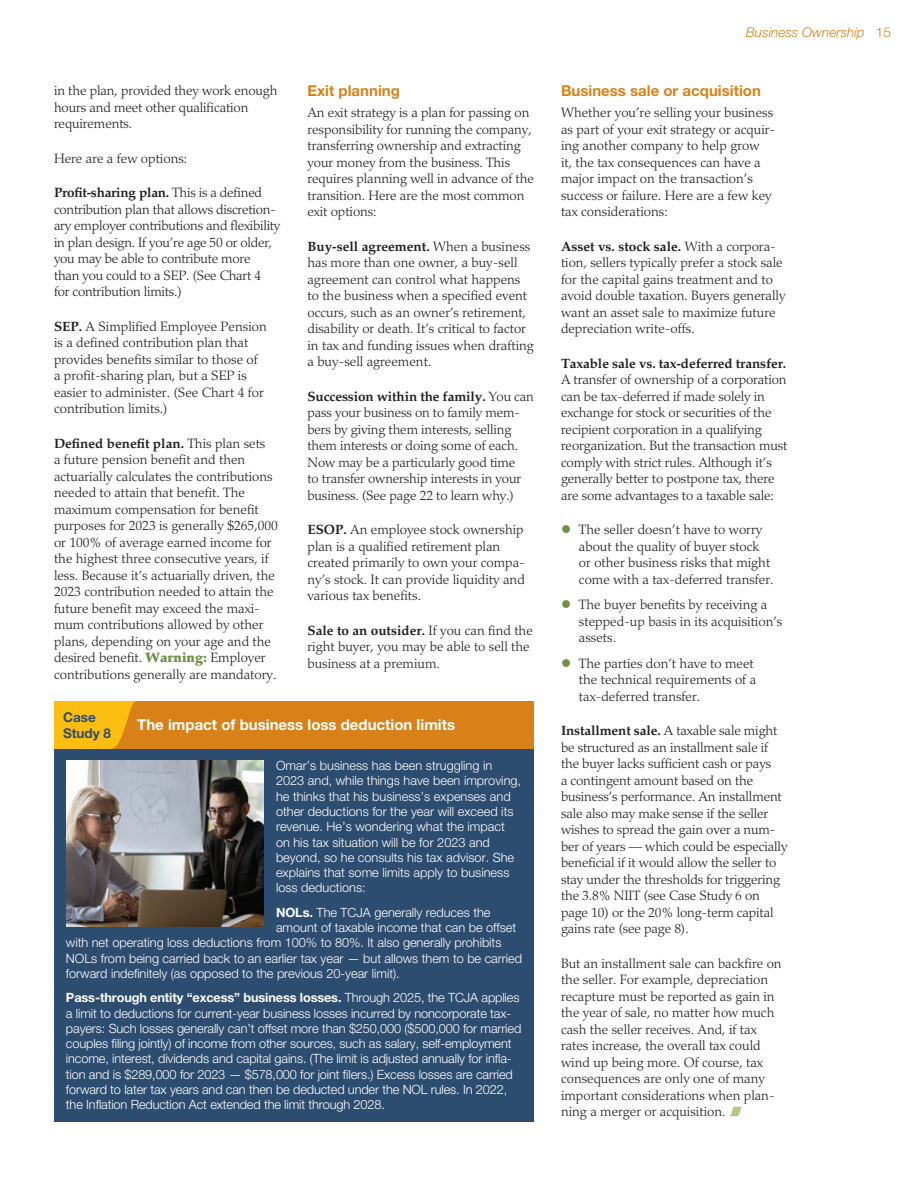
<style>
.page{position:relative;width:918px;height:1188px;background:#fff}
.page>*{position:absolute;margin:0;border:0;box-sizing:border-box;transform-origin:0 0}
.t1{font:700 15px "Helvetica Neue LT Std";color:#fff}
.t2{font:700 15px "Helvetica Neue LT Std";color:#d78118}
.t3{font:300 13.5px/16.5px "Palatino LT Std";color:#231f20}
.t4{font:700 13.5px "Palatino LT Std";letter-spacing:-.01em;color:#231f20}
.t5{font:italic 300 13.5px "Helvetica Neue LT Std";color:#d78118}
.t6{font:700 13.5px/16.5px "Helvetica Neue LT Std";color:#2d4d70}
.t7{font:300 12.75px/15.3px "Helvetica Neue LT Std";letter-spacing:-.005em;color:#fff}
.s1{font-weight:700}
.s2{font-weight:900;color:#719047}
.s3{font-style:normal}
.s4{color:#719047}
</style>
<div class="page">
<svg style="left:730px;top:1107px;width:12px;height:9px"></svg>
<div style="left:54px;top:701px;width:480px;height:420px;background:#2d4d70"></div>
<div style="left:54px;top:701px;width:480px;height:48px;background:#d78118"></div>
<svg style="left:54px;top:701px;width:82px;height:48px;background:#f7b512"></svg>
<img style="left:66px;top:761px;width:198px;height:166px">
<p class="t3" style="left:54px;top:83px;width:225px">in the plan, provided they work enough hours and meet other qualification requirements.</p>
<p class="t3" style="left:54px;top:150px;width:135px">Here are a few options:</p>
<p class="t3" style="left:54px;top:185px;width:228px"><span class="s1">Profit-sharing plan.</span> This is a defined contribution plan that allows discretion&shy;ary employer contributions and flexibility in plan design. If you’re age 50 or older, you may be able to contribute more<br>than you could to a SEP. (See Chart 4<br>for contribution limits.)</p>
<p class="t3" style="left:54px;top:318px;width:214px"><span class="s1">SEP.</span> A Simplified Employee Pension is a defined contribution plan that provides benefits similar to those of a profit-sharing plan, but a SEP is easier to administer. (See Chart 4 for contribution limits.)</p>
<p class="t3" style="left:54px;top:435px;width:225px"><span class="s1">Defined benefit plan.</span> This plan sets<br>a future pension benefit and then actuarially calculates the contributions needed to attain that benefit. The maximum compensation for benefit purposes for 2023 is generally $265,000 or 100% of average earned income for the highest three consecutive years, if less. Because it’s actuarially driven, the 2023 contribution needed to attain the future benefit may exceed the maxi&shy;mum contributions allowed by other plans, depending on your age and the desired benefit. <span class="s2">Warning:</span> Employer contributions generally are mandatory.</p>
<p class="t2" style="left:308px;top:82px;width:94px">Exit planning</p>
<p class="t3" style="left:308px;top:105px;width:228px">An exit strategy is a plan for passing on responsibility for running the company, transferring ownership and extracting your money from the business. This requires planning well in advance of the transition. Here are the most common exit options:</p>
<p class="t3" style="left:308px;top:238px;width:228px"><span class="s1">Buy-sell agreement.</span> When a business has more than one owner, a buy-sell agreement can control what happens to the business when a specified event occurs, such as an owner’s retirement, disability or death. It’s critical to factor in tax and funding issues when drafting a buy-sell agreement.</p>
<p class="t3" style="left:308px;top:388px;width:228px"><span class="s1">Succession within the family.</span> You can pass your business on to family mem&shy;bers by giving them interests, selling them interests or doing some of each.<br>Now may be a particularly good time<br>to transfer ownership interests in your business. (See page 22 to learn why.)</p>
<p class="t3" style="left:308px;top:522px;width:219px"><span class="s1">ESOP.</span> An employee stock ownership plan is a qualified retirement plan created primarily to own your compa&shy;ny’s stock. It can provide liquidity and various tax benefits.</p>
<p class="t3" style="left:308px;top:622px;width:227px"><span class="s1">Sale to an outsider.</span> If you can find the right buyer, you may be able to sell the business at a premium.</p>
<p class="t6" style="left:63px;top:708px;width:50px">Case<br>Study 8</p>
<p class="t1" style="left:137px;top:716px;width:319px">The impact of business loss deduction limits</p>
<p class="t7" style="left:276px;top:758px;width:247px">Omar’s business has been struggling in 2023 and, while things have been improving, he thinks that his business’s expenses and other deductions for the year will exceed its revenue. He’s wondering what the impact on his tax situation will be for 2023 and beyond, so he consults his tax advisor. She explains that some limits apply to business loss deductions:</p>
<p class="t7" style="left:276px;top:904px;width:216px"><span class="s1">NOLs.</span> The TCJA generally reduces the</p>
<p class="t7" style="left:276px;top:920px;width:242px">amount of taxable income that can be offset</p>
<p class="t7" style="left:66px;top:935px;width:437px">with net operating loss deductions from 100% to 80%. It also generally prohibits</p>
<p class="t7" style="left:66px;top:950px;width:458px">NOLs from being carried back to an earlier tax year — but allows them to be carried</p>
<p class="t7" style="left:66px;top:966px;width:335px">forward indefinitely (as opposed to the previous 20-year limit).</p>
<p class="t7" style="left:66px;top:990px;width:457px"><span class="s1">Pass-through entity “excess” business losses.</span> Through 2025, the TCJA applies a limit to deductions for current-year business losses incurred by noncorporate tax&shy;payers: Such losses generally can’t offset more than $250,000 ($500,000 for married couples filing jointly) of income from other sources, such as salary, self-employment income, interest, dividends and capital gains. (The limit is adjusted annually for infla&shy;tion and is $289,000 for 2023 — $578,000 for joint filers.) Excess losses are carried forward to later tax years and can then be deducted under the NOL rules. In 2022, the Inflation Reduction Act extended the limit through 2028.</p>
<p class="t5" style="left:746px;top:24px;width:147px">Business Ownership <span class="s3">15</span></p>
<p class="t2" style="left:561px;top:82px;width:201px">Business sale or acquisition</p>
<p class="t3" style="left:561px;top:105px;width:216px">Whether you’re selling your business as part of your exit strategy or acquir&shy;ing another company to help grow<br>it, the tax consequences can have a major impact on the transaction’s success or failure. Here are a few key tax considerations:</p>
<p class="t3" style="left:561px;top:238px;width:226px"><span class="s1">Asset vs. stock sale.</span> With a corpora&shy;tion, sellers typically prefer a stock sale for the capital gains treatment and to avoid double taxation. Buyers generally want an asset sale to maximize future depreciation write-offs.</p>
<p class="t4" style="left:561px;top:355px;width:227px">Taxable sale vs. tax-deferred transfer.</p>
<p class="t3" style="left:561px;top:372px;width:228px">A transfer of ownership of a corporation can be tax-deferred if made solely in exchange for stock or securities of the recipient corporation in a qualifying reorganization. But the transaction must comply with strict rules. Although it’s generally better to postpone tax, there are some advantages to a taxable sale:</p>
<p class="t3" style="left:579px;top:522px;width:196px;text-indent:-18px"><span class="s4">●</span> The seller doesn’t have to worry about the quality of buyer stock or other business risks that might come with a tax-deferred transfer.</p>
<p class="t3" style="left:579px;top:597px;width:205px;text-indent:-18px"><span class="s4">●</span> The buyer benefits by receiving a stepped-up basis in its acquisition’s assets.</p>
<p class="t3" style="left:579px;top:655px;width:179px;text-indent:-18px"><span class="s4">●</span> The parties don’t have to meet the technical requirements of a tax-deferred transfer.</p>
<p class="t3" style="left:561px;top:723px;width:228px"><span class="s1">Installment sale.</span> A taxable sale might be structured as an installment sale if the buyer lacks sufficient cash or pays<br>a contingent amount based on the business’s performance. An installment sale also may make sense if the seller wishes to spread the gain over a num&shy;ber of years — which could be especially beneficial if it would allow the seller to stay under the thresholds for triggering the 3.8% NIIT (see Case Study 6 on page 10) or the 20% long-term capital gains rate (see page 8).</p>
<p class="t3" style="left:561px;top:955px;width:222px">But an installment sale can backfire on the seller. For example, depreciation recapture must be reported as gain in the year of sale, no matter how much cash the seller receives. And, if tax rates increase, the overall tax could wind up being more. Of course, tax consequences are only one of many important considerations when plan&shy;ning a merger or acquisition.</p>
</div>
